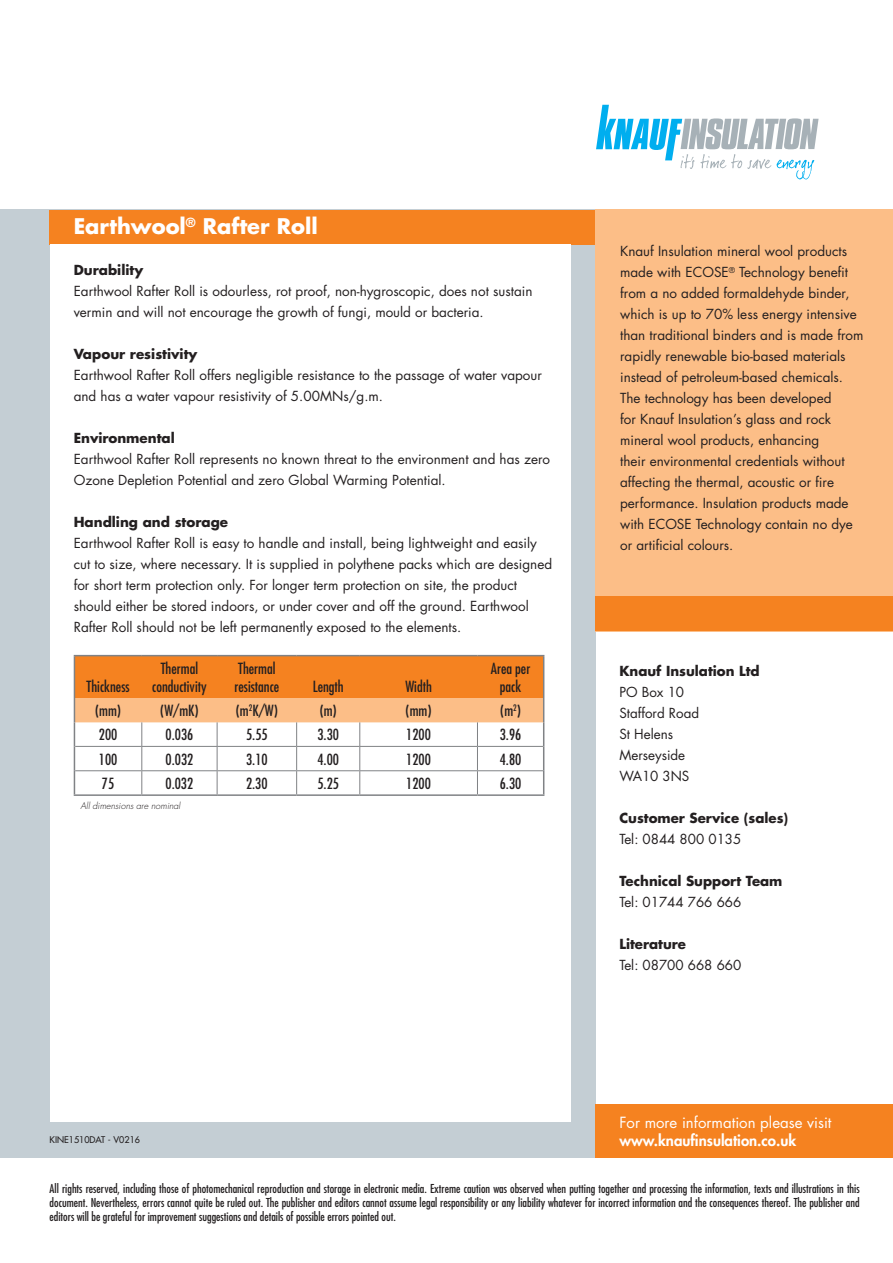
<style>
.page{position:relative;width:893px;height:1263px;background:#fff}
.page>*{position:absolute;margin:0;border:0;box-sizing:border-box;transform-origin:0 0}
.t1{font:700 21px "Futura Std";color:#fff}
.t2{font:condensed 15px/18px "Futura Std";color:#231f20;text-align:center}
.t3{font:15px "Futura Std";color:#fff}
.t4{font:800 15px "Futura Std";color:#fff}
.t5{font:13.5px/21px "Futura Std";color:#231f20}
.t6{font:700 13.5px "Futura Std";color:#231f20}
.t7{font:condensed 12px/14.4px "Futura Std";color:#231f20;text-align:justify}
.t8{font:italic 300 9px "Futura Std";color:#231f20}
.t9{font:500 9px "Futura Std";color:#231f20}
</style>
<div class="page">
<div style="left:0;top:209px;width:595px;height:949px;background:#c4ced4"></div>
<svg style="left:596px;top:105px;width:223px;height:74px"></svg>
<div style="left:595px;top:209px;width:298px;height:423px;background:#fcbe87"></div>
<div style="left:595px;top:596px;width:298px;height:35px;background:#f58220"></div>
<div style="left:50px;top:210px;width:545px;height:35px;background:#f58220"></div>
<div style="left:595px;top:1104px;width:298px;height:54px;background:#f58220"></div>
<div style="left:50px;top:245px;width:520px;height:877px;background:#fff"></div>
<hr style="left:74px;top:655px;width:68px;height:1px;background:#808285">
<hr style="left:142px;top:655px;width:75px;height:1px;background:#808285">
<hr style="left:217px;top:655px;width:80px;height:1px;background:#808285">
<hr style="left:297px;top:655px;width:63px;height:1px;background:#808285">
<hr style="left:360px;top:655px;width:117px;height:1px;background:#808285">
<hr style="left:477px;top:655px;width:67px;height:1px;background:#808285">
<svg style="left:74px;top:656px;width:470px;height:138px"></svg>
<hr style="left:74px;top:794px;width:68px;height:2px;background:#808285">
<hr style="left:142px;top:794px;width:75px;height:2px;background:#808285">
<hr style="left:217px;top:794px;width:80px;height:2px;background:#808285">
<hr style="left:297px;top:794px;width:63px;height:2px;background:#808285">
<hr style="left:360px;top:794px;width:117px;height:2px;background:#808285">
<hr style="left:477px;top:794px;width:67px;height:2px;background:#808285">
<h1 class="t1" style="left:74px;top:212px;width:245px">Earthwool<sup>®</sup> Rafter Roll</h1>
<p class="t6" style="left:74px;top:261px;width:71px">Durability</p>
<p class="t5" style="left:74px;top:280px;width:460px">Earthwool Rafter Roll is odourless, rot proof, non-hygroscopic, does not sustain vermin and will not encourage the growth of fungi, mould or bacteria.</p>
<p class="t6" style="left:74px;top:345px;width:125px">Vapour resistivity</p>
<p class="t5" style="left:74px;top:364px;width:470px">Earthwool Rafter Roll offers negligible resistance to the passage of water vapour and has a water vapour resistivity of 5.00MNs/g.m.</p>
<p class="t6" style="left:74px;top:429px;width:103px">Environmental</p>
<p class="t5" style="left:74px;top:448px;width:478px">Earthwool Rafter Roll represents no known threat to the environment and has zero<br>Ozone Depletion Potential and zero Global Warming Potential.</p>
<p class="t6" style="left:74px;top:513px;width:156px">Handling and storage</p>
<p class="t5" style="left:74px;top:532px;width:480px">Earthwool Rafter Roll is easy to handle and install, being lightweight and easily cut to size, where necessary. It is supplied in polythene packs which are designed for short term protection only. For longer term protection on site, the product should either be stored indoors, or under cover and off the ground. Earthwool Rafter Roll should not be left permanently exposed to the elements.</p>
<p class="t2" style="left:87px;top:677px;width:44px">Thickness</p>
<p class="t2" style="left:152px;top:659px;width:56px">Thermal conductivity</p>
<p class="t2" style="left:234px;top:659px;width:46px;text-align:left">Thermal resistance</p>
<p class="t2" style="left:313px;top:677px;width:33px">Length</p>
<p class="t2" style="left:405px;top:677px;width:28px">Width</p>
<p class="t2" style="left:491px;top:659px;width:41px">Area per pack</p>
<p class="t2" style="left:95px;top:702px;width:27px">(mm)</p>
<p class="t2" style="left:160px;top:702px;width:40px">(W/mK)</p>
<p class="t2" style="left:236px;top:702px;width:44px">(m<sup>2</sup>K/W)</p>
<p class="t2" style="left:320px;top:702px;width:19px">(m)</p>
<p class="t2" style="left:406px;top:702px;width:27px">(mm)</p>
<p class="t2" style="left:500px;top:702px;width:22px">(m<sup>2</sup>)</p>
<p class="t2" style="left:99px;top:726px;width:20px">200</p>
<p class="t2" style="left:166px;top:726px;width:29px">0.036</p>
<p class="t2" style="left:246px;top:726px;width:23px">5.55</p>
<p class="t2" style="left:317px;top:726px;width:23px">3.30</p>
<p class="t2" style="left:406px;top:726px;width:26px">1200</p>
<p class="t2" style="left:500px;top:726px;width:23px">3.96</p>
<p class="t2" style="left:99px;top:750px;width:20px">100</p>
<p class="t2" style="left:166px;top:750px;width:29px">0.032</p>
<p class="t2" style="left:246px;top:750px;width:23px">3.10</p>
<p class="t2" style="left:317px;top:750px;width:23px">4.00</p>
<p class="t2" style="left:406px;top:750px;width:26px">1200</p>
<p class="t2" style="left:500px;top:750px;width:23px">4.80</p>
<p class="t2" style="left:102px;top:774px;width:14px">75</p>
<p class="t2" style="left:166px;top:774px;width:29px">0.032</p>
<p class="t2" style="left:246px;top:774px;width:23px">2.30</p>
<p class="t2" style="left:317px;top:774px;width:23px">5.25</p>
<p class="t2" style="left:406px;top:774px;width:26px">1200</p>
<p class="t2" style="left:500px;top:774px;width:23px">6.30</p>
<p class="t8" style="left:80px;top:800px;width:101px">All dimensions are nominal</p>
<p class="t9" style="left:50px;top:1134px;width:92px">KINE1510DAT - V0216</p>
<p class="t5" style="left:620px;top:241px;width:245px">Knauf Insulation mineral wool products made with ECOSE<sup>®</sup> Technology benefit from a no added formaldehyde binder, which is up to 70% less energy intensive than traditional binders and is made from rapidly renewable bio-based materials instead of petroleum-based chemicals.<br>The technology has been developed<br>for Knauf Insulation’s glass and rock mineral wool products, enhancing<br>their environmental credentials without affecting the thermal, acoustic or fire performance. Insulation products made with ECOSE Technology contain no dye or artificial colours.</p>
<p class="t6" style="left:619px;top:661px;width:142px">Knauf Insulation Ltd</p>
<p class="t5" style="left:619px;top:681px;width:81px">PO Box 10<br>Stafford Road<br>St Helens<br>Merseyside<br>WA10 3NS</p>
<p class="t6" style="left:619px;top:808px;width:170px">Customer Service (sales)</p>
<p class="t5" style="left:619px;top:828px;width:123px">Tel: 0844 800 0135</p>
<p class="t6" style="left:619px;top:872px;width:165px">Technical Support Team</p>
<p class="t5" style="left:619px;top:891px;width:123px">Tel: 01744 766 666</p>
<p class="t6" style="left:619px;top:935px;width:68px">Literature</p>
<p class="t5" style="left:619px;top:954px;width:123px">Tel: 08700 668 660</p>
<p class="t3" style="left:619px;top:1112px;width:214px">For more information please visit</p>
<p class="t4" style="left:619px;top:1130px;width:178px">www.knaufinsulation.co.uk</p>
<p class="t7" style="left:50px;top:1181px;width:812px">All rights reserved, including those of photomechanical reproduction and storage in electronic media. Extreme caution was observed when putting together and processing the information, texts and illustrations in this document. Nevertheless, errors cannot quite be ruled out. The publisher and editors cannot assume legal responsibility or any liability whatever for incorrect information and the consequences thereof. The publisher and editors will be grateful for improvement suggestions and details of possible errors pointed out.</p>
</div>
